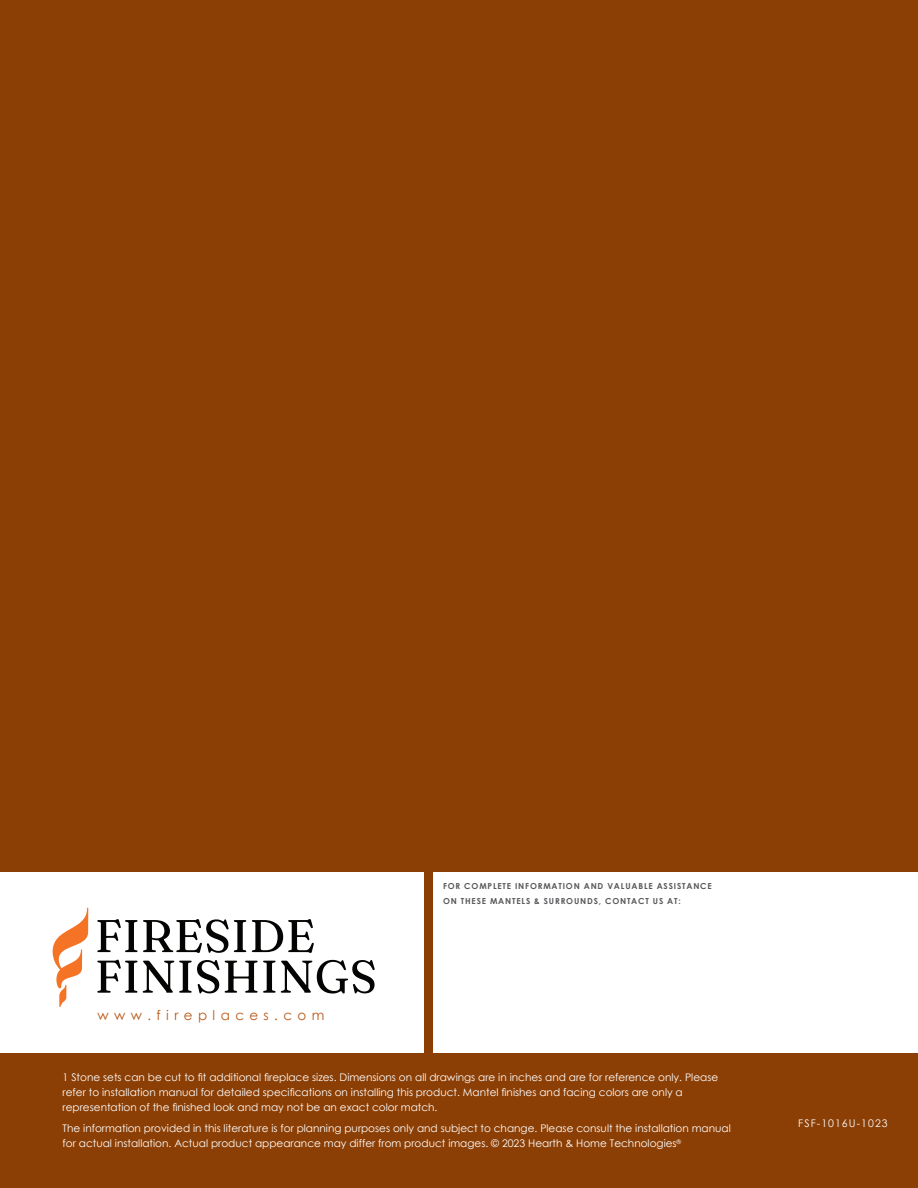
<style>
.page{position:relative;width:918px;height:1188px;background:#8c3f05}
.page>*{position:absolute;margin:0;border:0;box-sizing:border-box;transform-origin:0 0}
.t1{font:13.5px "Century Gothic";letter-spacing:.4em;color:#ba5818}
.t2{font:10.5px/15px "Century Gothic";color:#fff}
.t3{font:10.5px "Century Gothic";letter-spacing:.1em;color:#fff}
.t4{font:700 8.25px/15px "Century Gothic";letter-spacing:.1em;color:#57585a}
</style>
<div class="page">
<div style="left:0;top:873px;width:423px;height:180px;background:#fff"></div>
<svg style="left:53px;top:908px;width:35px;height:99px"></svg>
<svg style="left:97px;top:919px;width:40px;height:33px"></svg>
<svg style="left:143px;top:919px;width:103px;height:34px"></svg>
<svg style="left:252px;top:919px;width:62px;height:34px"></svg>
<svg style="left:97px;top:960px;width:40px;height:33px"></svg>
<svg style="left:143px;top:960px;width:76px;height:33px"></svg>
<svg style="left:225px;top:960px;width:150px;height:34px"></svg>
<div style="left:433px;top:873px;width:485px;height:180px;background:#fff"></div>
<p class="t1" style="left:98px;top:1006px;width:228px">www.fireplaces.com</p>
<p class="t4" style="left:443px;top:879px;width:270px">FOR COMPLETE INFORMATION AND VALUABLE ASSISTANCE<br>ON THESE MANTELS &amp; SURROUNDS, CONTACT US AT:</p>
<p class="t2" style="left:63px;top:1069px;width:657px">1 Stone sets can be cut to fit additional fireplace sizes. Dimensions on all drawings are in inches and are for reference only. Please refer to installation manual for detailed specifications on installing this product. Mantel finishes and facing colors are only a representation of the finished look and may not be an exact color match.</p>
<p class="t2" style="left:63px;top:1121px;width:670px">The information provided in this literature is for planning purposes only and subject to change. Please consult the installation manual for actual installation. Actual product appearance may differ from product images. © 2023 Hearth &amp; Home Technologies<sup>®</sup></p>
<p class="t3" style="left:798px;top:1116px;width:91px">FSF-1016U-1023</p>
</div>
